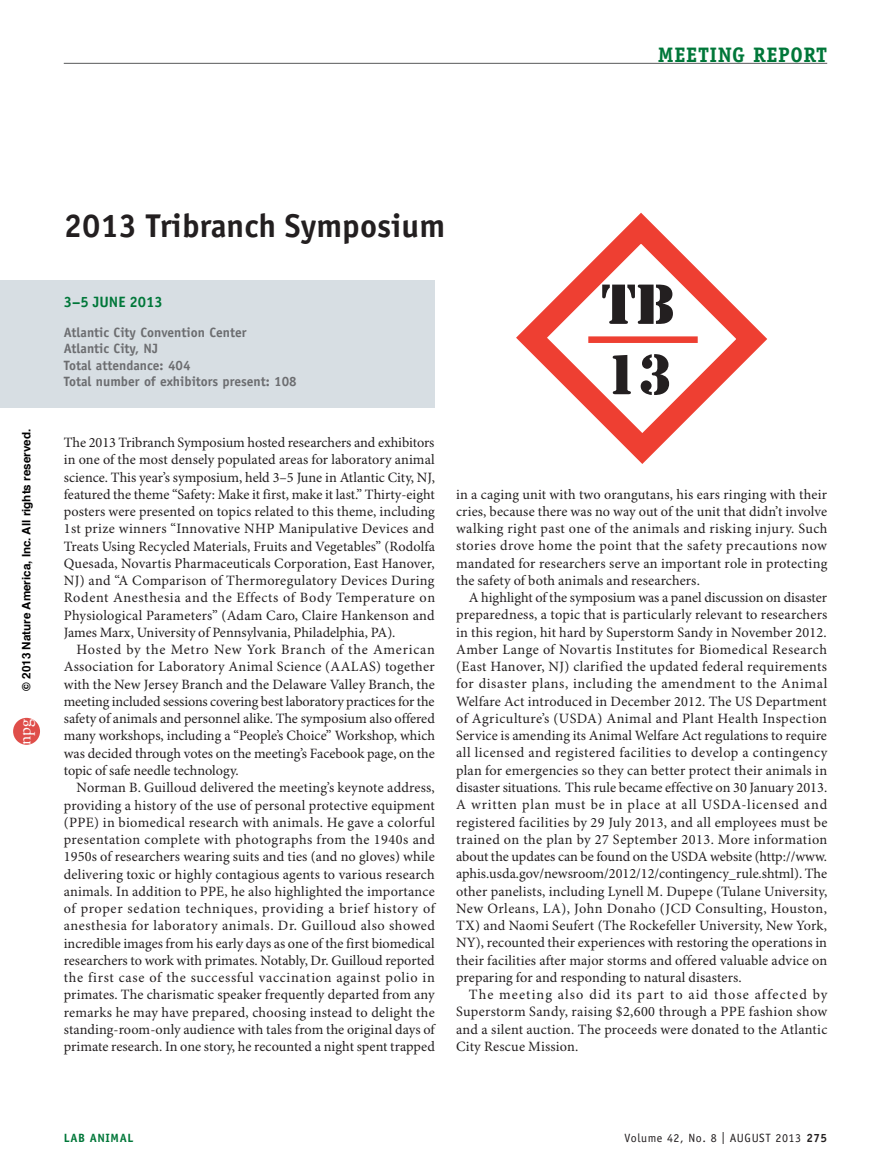
<style>
.page{position:relative;width:891px;height:1175px;background:#fff}
.page>*{position:absolute;margin:0;border:0;box-sizing:border-box;transform-origin:0 0}
.t1{font:52.5px/70.3px "Stencil Std";color:#231f20}
.t2{font:700 33px "Officina Sans Std";color:#231f20}
.t3{font:700 21px "Officina Serif Std";letter-spacing:.025em;color:#007739}
.t4{font:17.4px "Adobe Garamond Pro";color:#fff}
.t5{font:700 15px "Officina Sans Std";color:#007739}
.t6{font:14.25px/17.2px "Minion Pro";letter-spacing:.005em;color:#231f20;text-align:justify}
.t7{font:700 13.5px/16.5px "Officina Sans Std";color:#6c6d70}
.t8{font:12px "Officina Sans Std";letter-spacing:.05em;color:#231f20}
.t9{font:700 12px "Officina Sans Std";letter-spacing:.05em;color:#007739}
.t10{font:700 11.7px "Helvetica";color:#000}
.s1{font-family:"Officina Serif Std";font-weight:700}
</style>
<div class="page">
<div style="left:0;top:280px;width:435px;height:127px;background:#d7dee3"></div>
<svg style="left:516px;top:213px;width:251px;height:251px"></svg>
<div style="left:588px;top:336px;width:110px;height:7px;background:#ee3f32"></div>
<hr style="left:64px;top:63px;width:763px;height:1px;background:#57585a">
<div style="left:13px;top:718px;width:27px;height:26px;background:#df4e4a;border-radius:50%"></div>
<h3 class="t3" style="left:658px;top:41px;width:171px">MEETING REPORT</h3>
<p class="t10" style="left:17px;top:690px;width:263px;rotate:-90deg">© 2013 Nature America, Inc. All rights reserved.</p>
<p class="t4" style="left:14px;top:744px;width:28px;rotate:-90deg">npg</p>
<h2 class="t2" style="left:64px;top:205px;width:383px">2013 Tribranch Symposium</h2>
<p class="t5" style="left:64px;top:292px;width:101px">3–5 June 2013</p>
<p class="t7" style="left:64px;top:324px;width:235px">Atlantic City Convention Center<br>Atlantic City, NJ<br>Total attendance: 404<br>Total number of exhibitors present: 108</p>
<h1 class="t1" style="left:601px;top:270px;width:76px">TB<br>13</h1>
<p class="t6" style="left:64px;top:434px;width:373px">The 2013 Tribranch Symposium hosted researchers and exhibitors in one of the most densely populated areas for laboratory animal science. This year’s symposium, held 3–5 June in Atlantic City, NJ, featured the theme “Safety: Make it first, make it last.” Thirty-eight posters were presented on topics related to this theme, including 1st prize winners “Innovative NHP Manipulative Devices and Treats Using Recycled Materials, Fruits and Vegetables” (Rodolfa Quesada, Novartis Pharmaceuticals Corporation, East Hanover, NJ) and “A Comparison of Thermoregulatory Devices During Rodent Anesthesia and the Effects of Body Temperature on Physiological Parameters” (Adam Caro, Claire Hankenson and James Marx, University of Pennsylvania, Philadelphia, PA).</p>
<p class="t6" style="left:64px;top:641px;width:373px;text-indent:13px">Hosted by the Metro New York Branch of the American Association for Laboratory Animal Science (AALAS) together with the New Jersey Branch and the Delaware Valley Branch, the meeting included sessions covering best laboratory practices for the safety of animals and personnel alike. The symposium also offered many workshops, including a “People’s Choice” Workshop, which was decided through votes on the meeting’s Facebook page, on the topic of safe needle technology.</p>
<p class="t6" style="left:64px;top:779px;width:373px;text-indent:13px">Norman B. Guilloud delivered the meeting’s keynote address, providing a history of the use of personal protective equipment (PPE) in biomedical research with animals. He gave a colorful presentation complete with photographs from the 1940s and 1950s of researchers wearing suits and ties (and no gloves) while delivering toxic or highly contagious agents to various research animals. In addition to PPE, he also highlighted the importance of proper sedation techniques, providing a brief history of anesthesia for laboratory animals. Dr. Guilloud also showed incredible images from his early days as one of the first biomedical researchers to work with primates. Notably, Dr. Guilloud reported the first case of the successful vaccination against polio in primates. The charismatic speaker frequently departed from any remarks he may have prepared, choosing instead to delight the standing-room-only audience with tales from the original days of primate research. In one story, he recounted a night spent trapped</p>
<p class="t6" style="left:456px;top:486px;width:373px">in a caging unit with two orangutans, his ears ringing with their cries, because there was no way out of the unit that didn’t involve walking right past one of the animals and risking injury. Such stories drove home the point that the safety precautions now mandated for researchers serve an important role in protecting the safety of both animals and researchers.</p>
<p class="t6" style="left:456px;top:589px;width:373px;text-indent:13px">A highlight of the symposium was a panel discussion on disaster preparedness, a topic that is particularly relevant to researchers in this region, hit hard by Superstorm Sandy in November 2012.<br>Amber Lange of Novartis Institutes for Biomedical Research (East Hanover, NJ) clarified the updated federal requirements for disaster plans, including the amendment to the Animal Welfare Act introduced in December 2012. The US Department of Agriculture’s (USDA) Animal and Plant Health Inspection Service is amending its Animal Welfare Act regulations to require all licensed and registered facilities to develop a contingency plan for emergencies so they can better protect their animals in disaster situations. This rule became effective on 30 January 2013.<br>A written plan must be in place at all USDA-licensed and registered facilities by 29 July 2013, and all employees must be trained on the plan by 27 September 2013. More information about the updates can be found on the USDA website (http://www. aphis.usda.gov/newsroom/2012/12/contingency_rule.shtml). The other panelists, including Lynell M. Dupepe (Tulane University, New Orleans, LA), John Donaho (JCD Consulting, Houston, TX) and Naomi Seufert (The Rockefeller University, New York, NY), recounted their experiences with restoring the operations in their facilities after major storms and offered valuable advice on preparing for and responding to natural disasters.</p>
<p class="t6" style="left:456px;top:986px;width:373px;text-indent:13px">The meeting also did its part to aid those affected by Superstorm Sandy, raising $2,600 through a PPE fashion show and a silent auction. The proceeds were donated to the Atlantic City Rescue Mission.</p>
<p class="t9" style="left:64px;top:1130px;width:71px">LAB ANIMAL</p>
<p class="t8" style="left:625px;top:1131px;width:204px">Volume 42, No. 8 | AUGUST 2013 <span class="s1">275</span></p>
</div>
